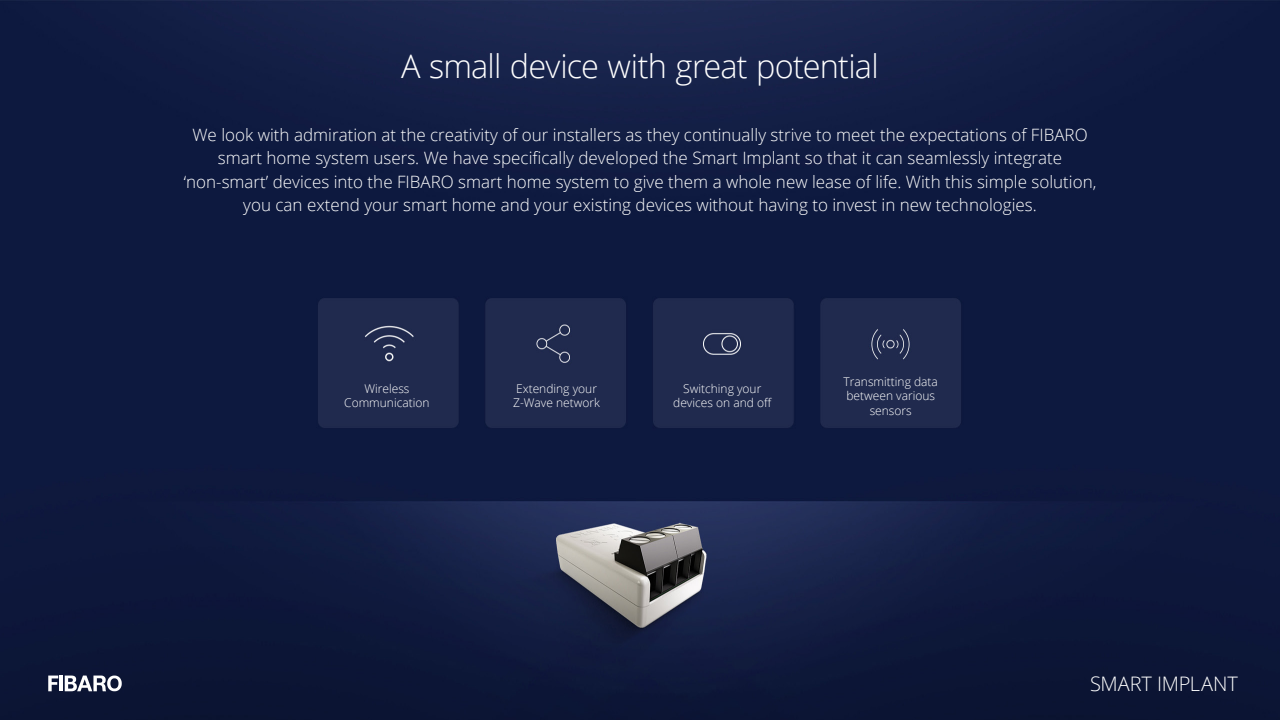
<style>
.page{position:relative;width:1280px;height:720px;background:#fff}
.page>*{position:absolute;margin:0;border:0;box-sizing:border-box;transform-origin:0 0}
.t1{font:300 32.5px "Open Sans";letter-spacing:-.025em;color:#fff}
.t2{font:300 20px "Open Sans";letter-spacing:-.005em;color:#fff}
.t3{font:300 17px/23.5px "Open Sans";color:#fff;text-align:center}
.t4{font:300 12px/14.4px "Open Sans";color:#fff;text-align:center}
</style>
<div class="page">
<img style="left:0;top:0;width:1280px;height:720px">
<svg style="left:48px;top:676px;width:10px;height:15px"></svg>
<hr style="left:60px;top:676px;width:3px;height:15px;background:#fff">
<svg style="left:65px;top:676px;width:57px;height:15px"></svg>
<h1 class="t1" style="left:401px;top:44px;width:479px">A small device with great potential</h1>
<p class="t3" style="left:184px;top:122px;width:914px">We look with admiration at the creativity of our installers as they continually strive to meet the expectations of FIBARO smart home system users. We have specifically developed the Smart Implant so that it can seamlessly integrate ‘non-smart’ devices into the FIBARO smart home system to give them a whole new lease of life. With this simple solution, you can extend your smart home and your existing devices without having to invest in new technologies.</p>
<p class="t4" style="left:344px;top:381px;width:87px">Wireless<br>Communication</p>
<p class="t4" style="left:513px;top:381px;width:88px;text-align:left">Extending your<br>Z-Wave network</p>
<p class="t4" style="left:673px;top:381px;width:100px">Switching your devices on and off</p>
<p class="t4" style="left:844px;top:374px;width:96px">Transmitting data between various sensors</p>
<p class="t2" style="left:1090px;top:670px;width:149px">SMART IMPLANT</p>
</div>
